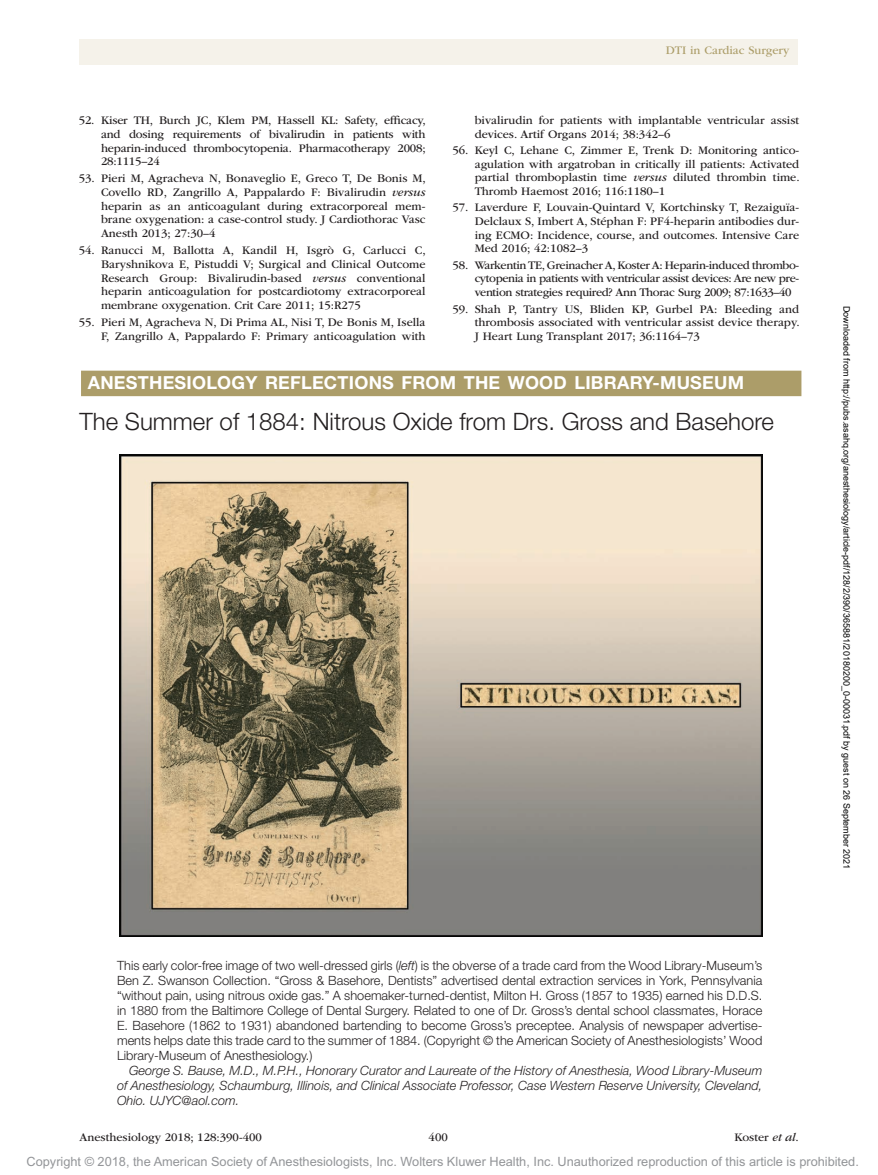
<style>
.page{position:relative;width:878px;height:1175px;background:#fff}
.page>*{position:absolute;margin:0;border:0;box-sizing:border-box;transform-origin:0 0}
.t1{font:300 24px "Helvetica Neue";color:#231f20}
.t2{font:700 18px "Helvetica Neue LT Std";letter-spacing:.015em;color:#fff}
.t3{font:300 12.75px/15px "Helvetica Neue";color:#231f20;text-align:justify}
.t4{font:italic 300 12.75px/15px "Helvetica Neue";color:#231f20;text-align:justify}
.t5{font:12.75px "Arial MT Std";color:#939598}
.t6{font:12px/13.8px "ITC Garamond Std";color:#231f20;text-align:justify}
.t7{font:12px "ITC Garamond Std";color:#ac9d69}
.t8{font:9px "Arial";color:#000}
.s1{font-style:italic}
</style>
<div class="page">
<div style="left:79px;top:39px;width:718px;height:25px;background:#f5f2ea"></div>
<img style="left:120px;top:454px;width:642px;height:482px">
<div style="left:81px;top:370px;width:720px;height:26px;background:#ac9d69"></div>
<p class="t6" style="left:101px;top:113px;width:326px;text-indent:-22px">52. Kiser TH, Burch JC, Klem PM, Hassell KL: Safety, efficacy, and dosing requirements of bivalirudin in patients with heparin-induced thrombocytopenia. Pharmacotherapy 2008; 28:1115–24</p>
<p class="t6" style="left:101px;top:171px;width:326px;text-indent:-22px">53. Pieri M, Agracheva N, Bonaveglio E, Greco T, De Bonis M, Covello RD, Zangrillo A, Pappalardo F: Bivalirudin <span class="s1">versus </span>heparin as an anticoagulant during extracorporeal mem&shy;brane oxygenation: a case-control study. J Cardiothorac Vasc Anesth 2013; 27:30–4</p>
<p class="t6" style="left:101px;top:243px;width:326px;text-indent:-22px">54. Ranucci M, Ballotta A, Kandil H, Isgrò G, Carlucci C, Baryshnikova E, Pistuddi V; Surgical and Clinical Outcome Research Group: Bivalirudin-based <span class="s1">versus</span> conventional heparin anticoagulation for postcardiotomy extracorporeal membrane oxygenation. Crit Care 2011; 15:R275</p>
<p class="t6" style="left:79px;top:315px;width:348px;text-align:right">55. Pieri M, Agracheva N, Di Prima AL, Nisi T, De Bonis M, Isella<br>F, Zangrillo A, Pappalardo F: Primary anticoagulation with</p>
<p class="t7" style="left:665px;top:44px;width:125px">DTI in Cardiac Surgery</p>
<p class="t6" style="left:474px;top:113px;width:326px">bivalirudin for patients with implantable ventricular assist devices. Artif Organs 2014; 38:342–6</p>
<p class="t6" style="left:474px;top:144px;width:326px;text-indent:-22px">56. Keyl C, Lehane C, Zimmer E, Trenk D: Monitoring antico&shy;agulation with argatroban in critically ill patients: Activated partial thromboplastin time <span class="s1">versus</span> diluted thrombin time.<br>Thromb Haemost 2016; 116:1180–1</p>
<p class="t6" style="left:474px;top:201px;width:326px;text-indent:-22px">57. Laverdure F, Louvain-Quintard V, Kortchinsky T, Rezaiguïa-Delclaux S, Imbert A, Stéphan F: PF4-heparin antibodies dur&shy;ing ECMO: Incidence, course, and outcomes. Intensive Care Med 2016; 42:1082–3</p>
<p class="t6" style="left:474px;top:258px;width:326px;text-indent:-22px">58. Warkentin TE, Greinacher A, Koster A: Heparin-induced thrombo&shy;cytopenia in patients with ventricular assist devices: Are new pre&shy;vention strategies required? Ann Thorac Surg 2009; 87:1633–40</p>
<p class="t6" style="left:474px;top:302px;width:326px;text-indent:-22px">59. Shah P, Tantry US, Bliden KP, Gurbel PA: Bleeding and thrombosis associated with ventricular assist device therapy.<br>J Heart Lung Transplant 2017; 36:1164–73</p>
<h2 class="t2" style="left:88px;top:371px;width:14px">ANES</h2>
<h2 class="t2" style="left:138px;top:371px;width:37px">THESIOLO</h2>
<h2 class="t2" style="left:231px;top:371px;width:82px">GY REFLEC</h2>
<h2 class="t2" style="left:337px;top:371px;width:24px">TIONS</h2>
<h2 class="t2" style="left:401px;top:371px;width:123px">FROM THE WOO</h2>
<h2 class="t2" style="left:553px;top:371px;width:137px">D LI BRARY-MUSEU</h2>
<h2 class="t2" style="left:727px;top:371px;width:18px">M</h2>
<h1 class="t1" style="left:80px;top:407px;width:696px">The Summer of 1884: Nitrous Oxide from Drs. Gross and Basehore</h1>
<p class="t3" style="left:117px;top:958px;width:647px">This early color-free image of two well-dressed girls (<span class="s1">left</span>) is the obverse of a trade card from the Wood Library-Museum’s Ben Z. Swanson Collection. “Gross &amp; Basehore, Dentists” advertised dental extraction services in York, Pennsylvania “without pain, using nitrous oxide gas.” A shoemaker-turned-dentist, Milton H. Gross (1857 to 1935) earned his D.D.S. in 1880 from the Baltimore College of Dental Surgery. Related to one of Dr. Gross’s dental school classmates, Horace E. Basehore (1862 to 1931) abandoned bartending to become Gross’s preceptee. Analysis of newspaper advertise&shy;ments helps date this trade card to the summer of 1884. (Copyright © the American Society of Anesthesiologists’ Wood Library-Museum of Anesthesiology.)</p>
<p class="t4" style="left:117px;top:1063px;width:647px;text-indent:12px">George S. Bause, M.D., M.P.H., Honorary Curator and Laureate of the History of Anesthesia, Wood Library-Museum of Anesthesiology, Schaumburg, Illinois, and Clinical Associate Professor, Case Western Reserve University, Cleveland, Ohio. UJYC@aol.com.</p>
<p class="t6" style="left:80px;top:1129px;width:184px">Anesthesiology 2018; 128:390-400</p>
<p class="t6" style="left:428px;top:1129px;width:21px">400</p>
<p class="t6" style="left:734px;top:1129px;width:66px">Koster <span class="s1">et al</span>.</p>
<p class="t8" style="left:850px;top:306px;width:565px;rotate:90deg">Downloaded from http://pubs.asahq.org/anesthesiology/article-pdf/128/2/390/365881/20180200_0-00031.pdf by guest on 26 September 2021</p>
<p class="t5" style="left:27px;top:1154px;width:833px">Copyright © 2018, the American Society of Anesthesiologists, Inc. Wolters Kluwer Health, Inc. Unauthorized reproduction of this article is prohibited.</p>
</div>
